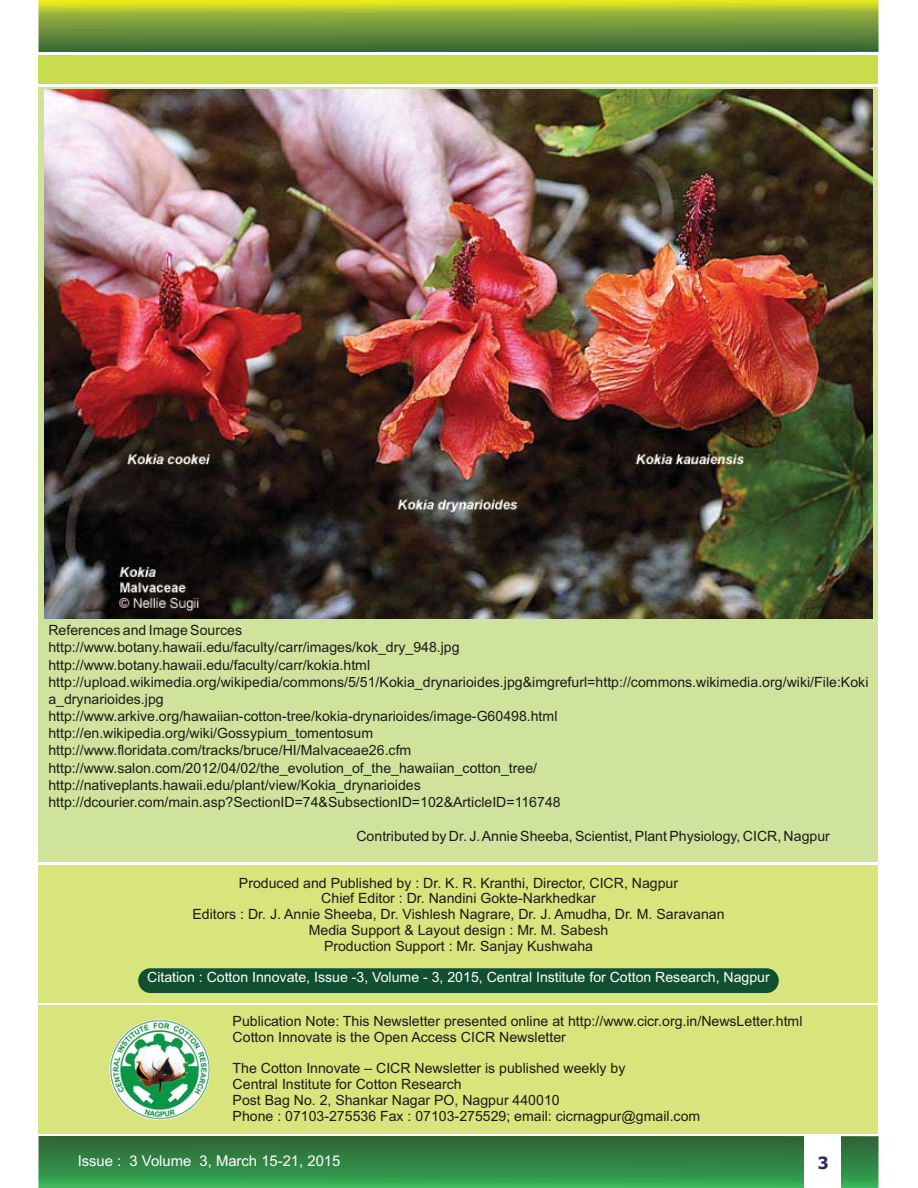
<style>
.page{position:relative;width:918px;height:1188px;background:#fff}
.page>*{position:absolute;margin:0;border:0;box-sizing:border-box;transform-origin:0 0}
.t1{font:700 16.95px "Tahoma";color:#2c266c}
.t2{font:14.85px "Helvetica";color:#fff}
.t3{font:14.1px/17.1px "Helvetica";color:#1e1a19}
.t4{font:14.1px "Helvetica";color:#fff}
.t5{font:italic 700 14.1px "Helvetica";color:#1e1a19}
.t6{font:700 14.1px "Helvetica";color:#1e1a19}
</style>
<div class="page">
<div style="left:39px;top:87px;width:839px;height:775px;background:#cfe39c"></div>
<div style="left:39px;top:865px;width:839px;height:138px;background:#d8e47c"></div>
<div style="left:39px;top:1005px;width:839px;height:129px;background:#d8e47c"></div>
<img style="left:110px;top:1020px;width:100px;height:100px;border-radius:50%">
<div style="left:138px;top:968px;width:641px;height:25px;background:#114f31;border-radius:12px"></div>
<svg style="left:39px;top:0;width:839px;height:52px;background:#7d9c36"></svg>
<svg style="left:39px;top:1136px;width:839px;height:52px;background:#328745"></svg>
<div style="left:804px;top:1136px;width:37px;height:52px;background:#fff"></div>
<div style="left:39px;top:55px;width:839px;height:29px;background:#c9dc4d"></div>
<img style="left:45px;top:90px;width:827px;height:529px">
<p class="t6" style="left:48px;top:625px;width:195px">References and Image Sources</p>
<p class="t3" style="left:48px;top:640px;width:822px">http://www.botany.hawaii.edu/faculty/carr/images/kok_dry_948.jpg<br>http://www.botany.hawaii.edu/faculty/carr/kokia.html http://upload.wikimedia.org/wikipedia/commons/5/51/Kokia_drynarioides.jpg&amp;imgrefurl=http://commons.wikimedia.org/wiki/File:Koki a_drynarioides.jpg<br>http://www.arkive.org/hawaiian-cotton-tree/kokia-drynarioides/image-G60498.html http://en.wikipedia.org/wiki/Gossypium_tomentosum<br>http://www.floridata.com/tracks/bruce/HI/Malvaceae26.cfm http://www.salon.com/2012/04/02/the_evolution_of_the_hawaiian_cotton_tree/ http://nativeplants.hawaii.edu/plant/view/Kokia_drynarioides http://dcourier.com/main.asp?SectionID=74&amp;SubsectionID=102&amp;ArticleID=116748</p>
<p class="t5" style="left:356px;top:831px;width:475px">Contributed by Dr. J. Annie Sheeba, Scientist, Plant Physiology, CICR, Nagpur</p>
<p class="t3" style="left:192px;top:876px;width:534px;line-height:15.8px;text-align:center">Produced and Published by : Dr. K. R. Kranthi, Director, CICR, Nagpur<br>Chief Editor : Dr. Nandini Gokte-Narkhedkar<br>Editors : Dr. J. Annie Sheeba, Dr. Vishlesh Nagrare, Dr. J. Amudha, Dr. M. Saravanan Media Support &amp; Layout design : Mr. M. Sabesh<br>Production Support : Mr. Sanjay Kushwaha</p>
<p class="t4" style="left:147px;top:972px;width:624px">Citation : Cotton Innovate, Issue -3, Volume - 3, 2015, Central Institute for Cotton Research, Nagpur</p>
<p class="t3" style="left:233px;top:1015px;width:571px;line-height:15.8px">Publication Note: This Newsletter presented online at http://www.cicr.org.in/NewsLetter.html<br>Cotton Innovate is the Open Access CICR Newsletter</p>
<p class="t3" style="left:233px;top:1062px;width:469px;line-height:15.8px">The Cotton Innovate – CICR Newsletter is published weekly by<br>Central Institute for Cotton Research<br>Post Bag No. 2, Shankar Nagar PO, Nagpur 440010<br>Phone : 07103-275536 Fax : 07103-275529; email: cicrnagpur@gmail.com</p>
<p class="t2" style="left:78px;top:1156px;width:264px">Issue : 3 Volume 3, March 15-21, 2015</p>
<p class="t1" style="left:818px;top:1154px;width:12px">3</p>
</div>
